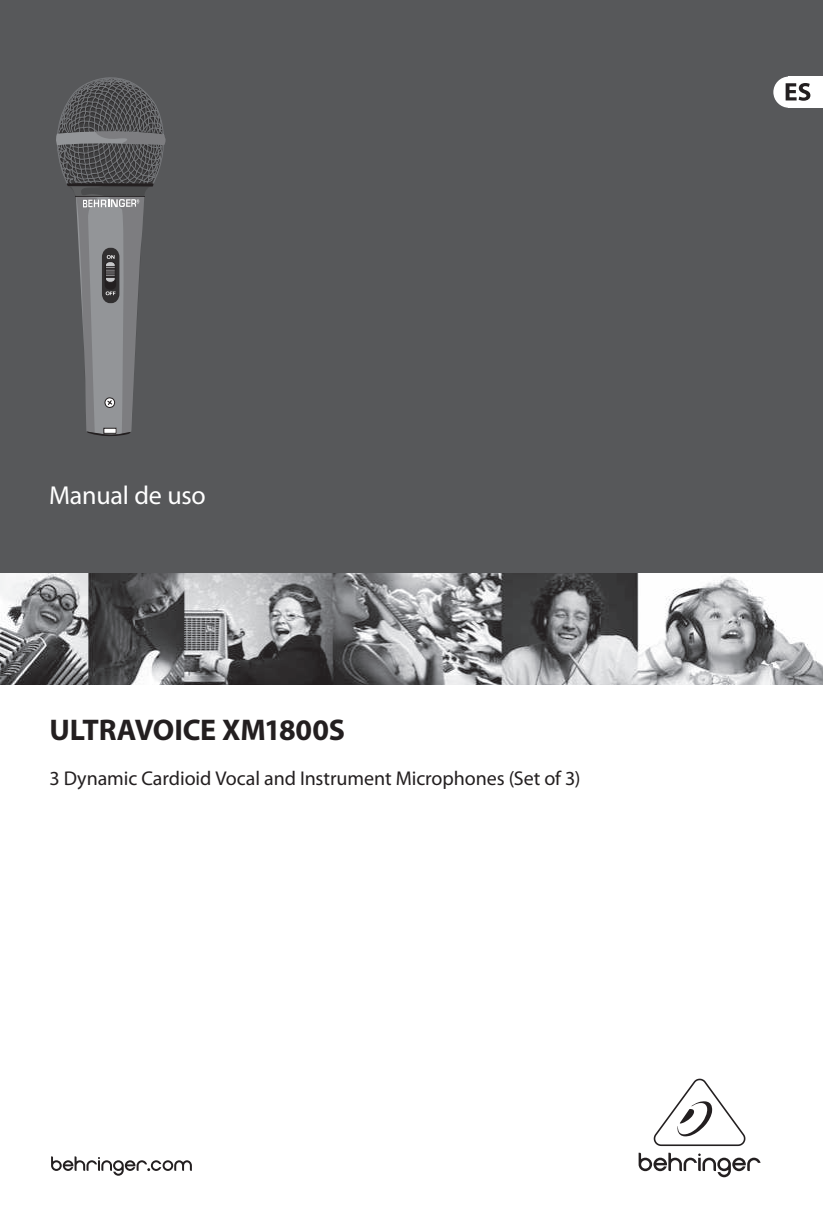
<style>
.page{position:relative;width:823px;height:1219px;background:#fff}
.page>*{position:absolute;margin:0;border:0;box-sizing:border-box;transform-origin:0 0}
.t1{font:700 30px "Myriad Pro";letter-spacing:-.01em;color:#231f20}
.t2{font:26px "Myriad Pro";letter-spacing:-.01em;color:#fff}
.t3{font:20px "Myriad Pro";letter-spacing:-.005em;color:#231f20}
</style>
<div class="page">
<div style="left:0;top:0;width:822px;height:588px;background:#57585a"></div>
<img style="left:0;top:573px;width:822px;height:111px">
<svg style="left:638px;top:1153px;width:122px;height:24px"></svg>
<svg style="left:653px;top:1079px;width:92px;height:67px"></svg>
<svg style="left:162px;top:1160px;width:11px;height:11px"></svg>
<div style="left:164px;top:1162px;width:7px;height:7px;background:#fff;border-radius:50%"></div>
<svg style="left:51px;top:1156px;width:110px;height:20px"></svg>
<svg style="left:174px;top:1160px;width:18px;height:11px"></svg>
<svg style="left:56px;top:78px;width:109px;height:358px"></svg>
<div style="left:772px;top:77px;width:32px;height:31px;background:#fff;border-radius:50%"></div>
<div style="left:788px;top:77px;width:34px;height:31px;background:#fff"></div>
<svg style="left:785px;top:83px;width:24px;height:18px"></svg>
<h2 class="t2" style="left:49px;top:479px;width:158px">Manual de uso</h2>
<h1 class="t1" style="left:49px;top:710px;width:297px">ULTRAVOICE XM1800S</h1>
<p class="t3" style="left:49px;top:766px;width:532px">3 Dynamic Cardioid Vocal and Instrument Microphones (Set of 3)</p>
</div>
